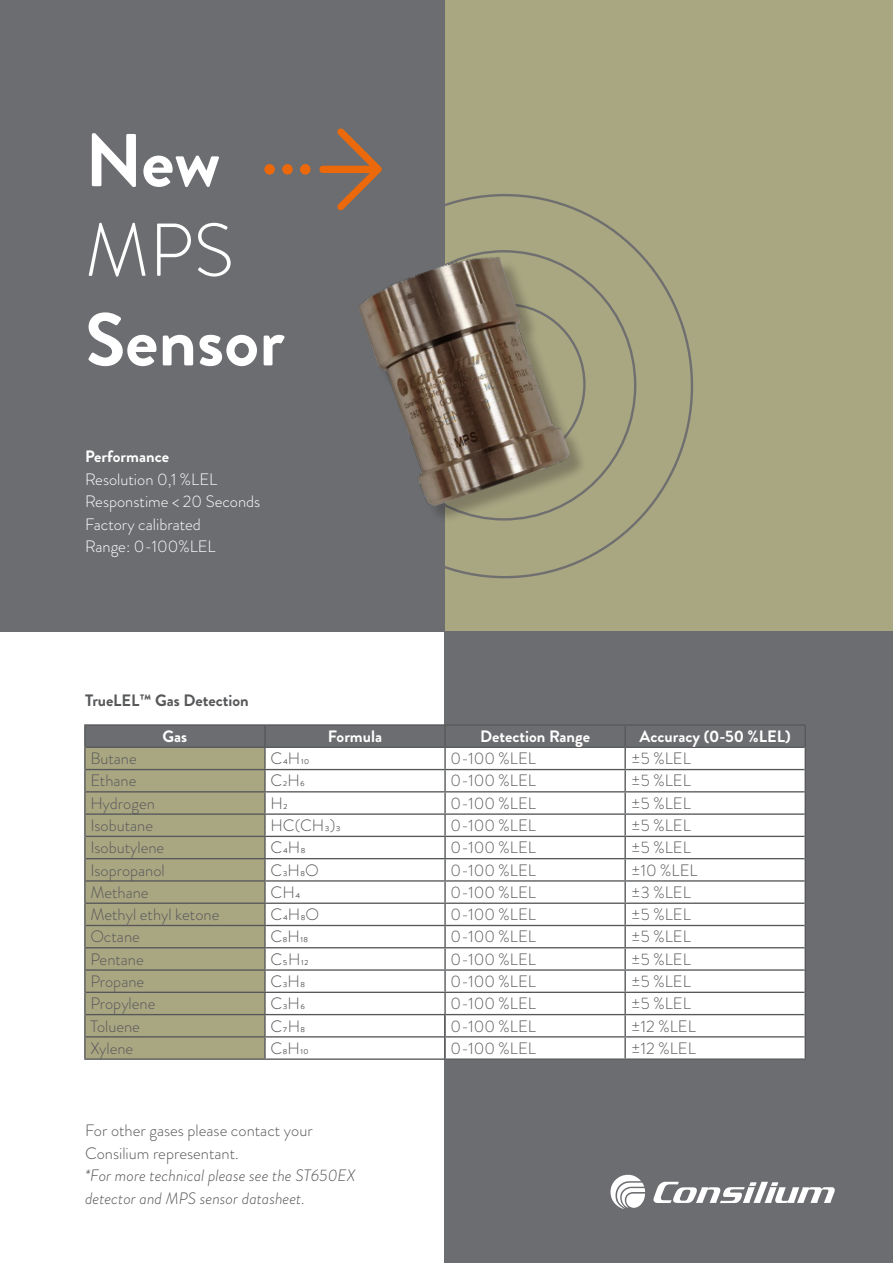
<style>
.page{position:relative;width:893px;height:1263px;background:#fff}
.page>*{position:absolute;margin:0;border:0;box-sizing:border-box;transform-origin:0 0}
.t1{font:700 74.7px/89.6px "Brandon Grotesque";color:#fff}
.t2{font:300 16.5px "Brandon Grotesque";color:#57585a}
.t3{font:300 16.5px "Brandon Grotesque";color:#fff}
.t4{font:italic 300 16.5px "Brandon Grotesque";color:#57585a}
.t5{font:700 16.5px "Brandon Grotesque";color:#fff}
.t6{font:700 16.5px "Brandon Grotesque";color:#57585a}
.s1{font-weight:300}
</style>
<div class="page">
<div style="left:444px;top:0;width:449px;height:631px;background:#a9a682"></div>
<div style="left:0;top:0;width:444px;height:631px;background:#6c6d70"></div>
<div style="left:444px;top:631px;width:449px;height:632px;background:#6c6d70"></div>
<svg style="left:610px;top:1175px;width:35px;height:34px"></svg>
<svg style="left:653px;top:1182px;width:182px;height:21px"></svg>
<svg style="left:319px;top:128px;width:63px;height:82px"></svg>
<div style="left:300px;top:164px;width:11px;height:11px;background:#eb690b;border-radius:50%"></div>
<div style="left:282px;top:164px;width:11px;height:11px;background:#eb690b;border-radius:50%"></div>
<div style="left:264px;top:164px;width:11px;height:11px;background:#eb690b;border-radius:50%"></div>
<hr style="left:84px;top:724px;width:181px;height:2px;background:#57585a">
<hr style="left:265px;top:724px;width:180px;height:2px;background:#57585a">
<hr style="left:445px;top:724px;width:180px;height:2px;background:#57585a">
<hr style="left:625px;top:724px;width:181px;height:2px;background:#57585a">
<hr style="left:84px;top:726px;width:2px;height:21px;background:#57585a">
<hr style="left:84px;top:747px;width:2px;height:22px;background:#57585a">
<hr style="left:84px;top:769px;width:2px;height:23px;background:#57585a">
<hr style="left:84px;top:792px;width:2px;height:22px;background:#57585a">
<hr style="left:84px;top:814px;width:2px;height:22px;background:#57585a">
<hr style="left:84px;top:836px;width:2px;height:23px;background:#57585a">
<hr style="left:84px;top:859px;width:2px;height:22px;background:#57585a">
<hr style="left:84px;top:881px;width:2px;height:22px;background:#57585a">
<hr style="left:84px;top:903px;width:2px;height:22px;background:#57585a">
<hr style="left:84px;top:925px;width:2px;height:23px;background:#57585a">
<hr style="left:84px;top:948px;width:2px;height:22px;background:#57585a">
<hr style="left:84px;top:970px;width:2px;height:22px;background:#57585a">
<hr style="left:84px;top:992px;width:2px;height:22px;background:#57585a">
<hr style="left:84px;top:1058px;width:181px;height:2px;background:#57585a">
<hr style="left:265px;top:1058px;width:180px;height:2px;background:#57585a">
<hr style="left:445px;top:1058px;width:180px;height:2px;background:#57585a">
<hr style="left:625px;top:1058px;width:181px;height:2px;background:#57585a">
<hr style="left:84px;top:1014px;width:2px;height:23px;background:#57585a">
<hr style="left:84px;top:1037px;width:2px;height:21px;background:#57585a">
<svg style="left:85px;top:726px;width:721px;height:332px"></svg>
<div style="left:362px;top:260px;width:226px;height:264px;background:#231f20;opacity:.3"></div>
<img style="left:358px;top:247px;width:214px;height:262px">
<p class="t1" style="left:85px;top:117px;width:151px">New<br><span class="s1">MPS</span></p>
<p class="t1" style="left:85px;top:296px;width:201px">Sensor</p>
<p class="t5" style="left:85px;top:445px;width:86px">Performance</p>
<p class="t3" style="left:85px;top:468px;width:134px">Resolution 0,1 %LEL</p>
<p class="t3" style="left:85px;top:490px;width:177px">Responstime &lt; 20 Seconds</p>
<p class="t3" style="left:85px;top:513px;width:117px">Factory calibrated</p>
<p class="t3" style="left:85px;top:535px;width:132px">Range: 0-100%LEL</p>
<p class="t6" style="left:85px;top:689px;width:165px">TrueLEL™ Gas Detection</p>
<p class="t5" style="left:163px;top:725px;width:26px">Gas</p>
<p class="t5" style="left:328px;top:725px;width:56px">Formula</p>
<p class="t5" style="left:480px;top:725px;width:112px">Detection Range</p>
<p class="t5" style="left:640px;top:725px;width:153px">Accuracy (0-50 %LEL)</p>
<p class="t2" style="left:90px;top:747px;width:48px">Butane</p>
<p class="t2" style="left:270px;top:747px;width:40px">C4H10</p>
<p class="t2" style="left:451px;top:747px;width:87px">0-100 %LEL</p>
<p class="t2" style="left:631px;top:747px;width:62px">±5 %LEL</p>
<p class="t2" style="left:90px;top:769px;width:48px">Ethane</p>
<p class="t2" style="left:270px;top:769px;width:36px">C2H6</p>
<p class="t2" style="left:451px;top:769px;width:87px">0-100 %LEL</p>
<p class="t2" style="left:631px;top:769px;width:62px">±5 %LEL</p>
<p class="t2" style="left:90px;top:792px;width:66px">Hydrogen</p>
<p class="t2" style="left:270px;top:792px;width:19px">H2</p>
<p class="t2" style="left:451px;top:792px;width:87px">0-100 %LEL</p>
<p class="t2" style="left:631px;top:792px;width:62px">±5 %LEL</p>
<p class="t2" style="left:90px;top:814px;width:64px">Isobutane</p>
<p class="t2" style="left:270px;top:814px;width:72px">HC(CH3)3</p>
<p class="t2" style="left:451px;top:814px;width:87px">0-100 %LEL</p>
<p class="t2" style="left:631px;top:814px;width:62px">±5 %LEL</p>
<p class="t2" style="left:90px;top:836px;width:75px">Isobutylene</p>
<p class="t2" style="left:270px;top:836px;width:37px">C4H8</p>
<p class="t2" style="left:451px;top:836px;width:87px">0-100 %LEL</p>
<p class="t2" style="left:631px;top:836px;width:62px">±5 %LEL</p>
<p class="t2" style="left:90px;top:859px;width:76px">Isopropanol</p>
<p class="t2" style="left:270px;top:859px;width:50px">C3H8O</p>
<p class="t2" style="left:451px;top:859px;width:87px">0-100 %LEL</p>
<p class="t2" style="left:631px;top:859px;width:68px">±10 %LEL</p>
<p class="t2" style="left:90px;top:881px;width:60px">Methane</p>
<p class="t2" style="left:270px;top:881px;width:31px">CH4</p>
<p class="t2" style="left:451px;top:881px;width:87px">0-100 %LEL</p>
<p class="t2" style="left:631px;top:881px;width:62px">±3 %LEL</p>
<p class="t2" style="left:90px;top:903px;width:130px">Methyl ethyl ketone</p>
<p class="t2" style="left:270px;top:903px;width:50px">C4H8O</p>
<p class="t2" style="left:451px;top:903px;width:87px">0-100 %LEL</p>
<p class="t2" style="left:631px;top:903px;width:62px">±5 %LEL</p>
<p class="t2" style="left:90px;top:925px;width:51px">Octane</p>
<p class="t2" style="left:270px;top:925px;width:39px">C8H18</p>
<p class="t2" style="left:451px;top:925px;width:87px">0-100 %LEL</p>
<p class="t2" style="left:631px;top:925px;width:62px">±5 %LEL</p>
<p class="t2" style="left:90px;top:948px;width:55px">Pentane</p>
<p class="t2" style="left:270px;top:948px;width:40px">C5H12</p>
<p class="t2" style="left:451px;top:948px;width:87px">0-100 %LEL</p>
<p class="t2" style="left:631px;top:948px;width:62px">±5 %LEL</p>
<p class="t2" style="left:90px;top:970px;width:55px">Propane</p>
<p class="t2" style="left:270px;top:970px;width:36px">C3H8</p>
<p class="t2" style="left:451px;top:970px;width:87px">0-100 %LEL</p>
<p class="t2" style="left:631px;top:970px;width:62px">±5 %LEL</p>
<p class="t2" style="left:90px;top:992px;width:67px">Propylene</p>
<p class="t2" style="left:270px;top:992px;width:36px">C3H6</p>
<p class="t2" style="left:451px;top:992px;width:87px">0-100 %LEL</p>
<p class="t2" style="left:631px;top:992px;width:62px">±5 %LEL</p>
<p class="t2" style="left:90px;top:1014px;width:51px">Toluene</p>
<p class="t2" style="left:270px;top:1014px;width:36px">C7H8</p>
<p class="t2" style="left:451px;top:1014px;width:87px">0-100 %LEL</p>
<p class="t2" style="left:631px;top:1014px;width:67px">±12 %LEL</p>
<p class="t2" style="left:90px;top:1037px;width:44px">Xylene</p>
<p class="t2" style="left:270px;top:1037px;width:40px">C8H10</p>
<p class="t2" style="left:451px;top:1037px;width:87px">0-100 %LEL</p>
<p class="t2" style="left:631px;top:1037px;width:67px">±12 %LEL</p>
<p class="t2" style="left:85px;top:1119px;width:229px">For other gases please contact your</p>
<p class="t2" style="left:85px;top:1142px;width:155px">Consilium representant.</p>
<p class="t4" style="left:85px;top:1164px;width:272px">*For more technical please see the ST650EX</p>
<p class="t4" style="left:85px;top:1187px;width:221px">detector and MPS sensor datasheet.</p>
</div>
